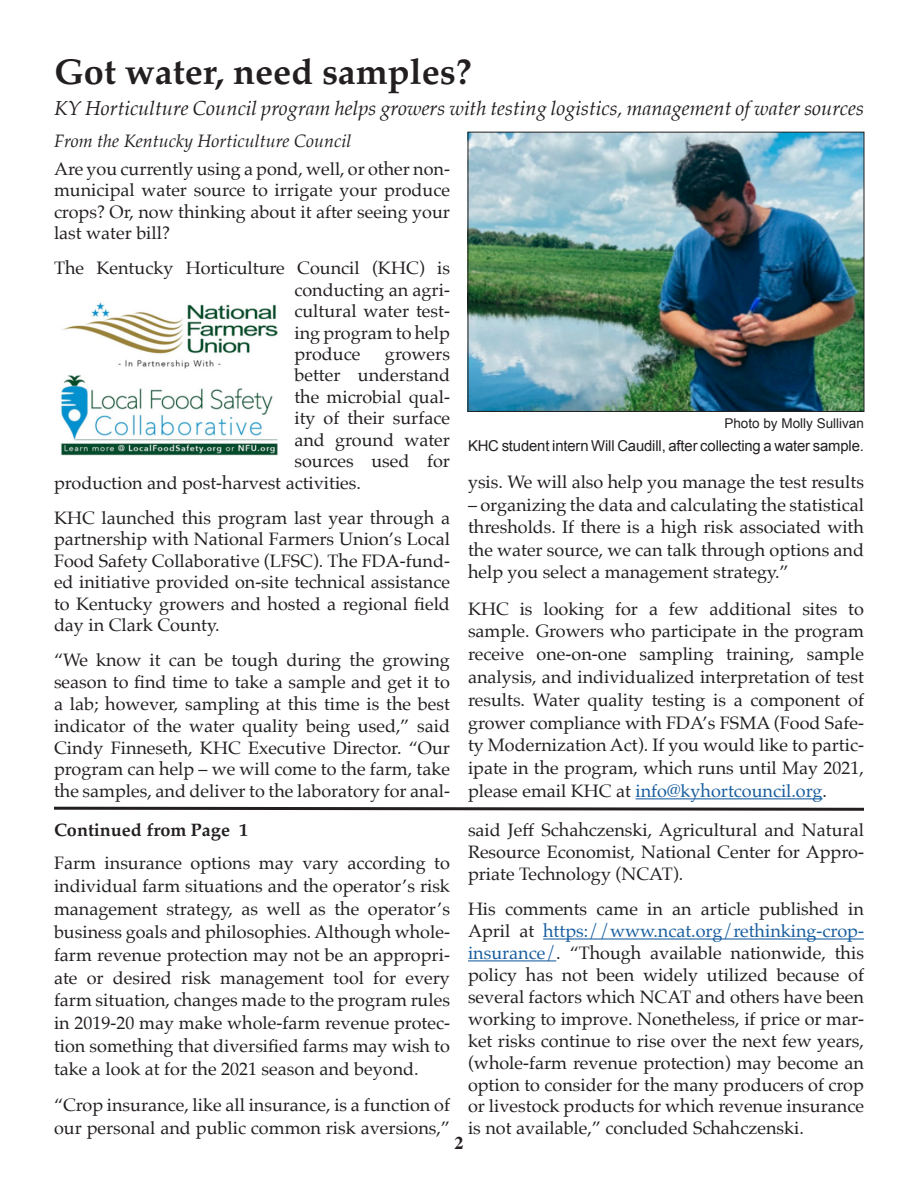
<style>
.page{position:relative;width:918px;height:1188px;background:#fff}
.page>*{position:absolute;margin:0;border:0;box-sizing:border-box;transform-origin:0 0}
.t1{font:700 36px "Palatino";color:#231f20}
.t2{font:italic 20.25px "Palatino";color:#231f20}
.t3{font:18px/21.9px "Palatino";color:#231f20;text-align:justify}
.t4{font:italic 18px "Palatino";color:#231f20}
.t5{font:700 18px "Palatino";color:#231f20}
.t6{font:700 18px "Times";color:#231f20}
.t7{font:15px "Arial";letter-spacing:-.01em;color:#231f20}
.t8{font:13.5px "Arial";color:#231f20}
.s1{color:#175d9e}
</style>
<div class="page">
<hr style="left:543px;top:938px;width:321px;height:2px;background:#175d9e">
<hr style="left:468px;top:960px;width:88px;height:1px;background:#175d9e">
<svg style="left:54px;top:806px;width:810px;height:5px"></svg>
<hr style="left:636px;top:798px;width:187px;height:1px;background:#175d9e">
<img style="left:470px;top:134px;width:392px;height:276px">
<div style="left:468px;top:132px;width:396px;height:280px;border:1px solid #231f20"></div>
<img style="left:60px;top:302px;width:218px;height:154px">
<p class="t1" style="left:54px;top:41px;width:419px">Got water, need samples?</p>
<p class="t2" style="left:54px;top:91px;width:811px">KY Horticulture Council program helps growers with testing logistics, management of water sources</p>
<p class="t4" style="left:54px;top:125px;width:299px">From the Kentucky Horticulture Council</p>
<p class="t3" style="left:54px;top:158px;width:398px;line-height:21.5px">Are you currently using a pond, well, or other non&shy;municipal water source to irrigate your produce crops? Or, now thinking about it after seeing your last water bill?</p>
<p class="t3" style="left:294px;top:257px;width:157px;line-height:21.5px;text-indent:-240px">The Kentucky Horticulture Council (KHC) is conducting an agri&shy;cultural water test&shy;ing program to help produce</p>
<p class="t3" style="left:385px;top:343px;width:67px">growers</p>
<p class="t3" style="left:294px;top:364px;width:157px">better understand</p>
<p class="t3" style="left:294px;top:386px;width:157px">the microbial qual-</p>
<p class="t3" style="left:294px;top:407px;width:157px">ity of their surface</p>
<p class="t3" style="left:294px;top:429px;width:157px">and ground water</p>
<p class="t3" style="left:294px;top:450px;width:157px">sources used for</p>
<p class="t3" style="left:54px;top:472px;width:309px">production and post-harvest activities.</p>
<p class="t3" style="left:54px;top:507px;width:398px;line-height:21.5px">KHC launched this program last year through a partnership with National Farmers Union’s Local Food Safety Collaborative (LFSC). The FDA-fund&shy;ed initiative provided on-site technical assistance to Kentucky growers and hosted a regional field day in Clark County.</p>
<p class="t3" style="left:54px;top:649px;width:398px">“We know it can be tough during the growing season to find time to take a sample and get it to a lab; however, sampling at this time is the best indicator of the water quality being used,” said Cindy Finneseth, KHC Executive Director. “Our program can help – we will come to the farm, take the samples, and deliver to the laboratory for anal-</p>
<p class="t8" style="left:724px;top:415px;width:141px">Photo by Molly Sullivan</p>
<p class="t7" style="left:468px;top:436px;width:397px">KHC student intern Will Caudill, after collecting a water sample.</p>
<p class="t3" style="left:468px;top:471px;width:398px">ysis. We will also help you manage the test results</p>
<p class="t3" style="left:468px;top:493px;width:398px;line-height:22.5px">– organizing the data and calculating the statistical thresholds. If there is a high risk associated with the water source, we can talk through options and help you select a management strategy.”</p>
<p class="t3" style="left:468px;top:597px;width:398px;line-height:22.8px">KHC is looking for a few additional sites to sample. Growers who participate in the program receive one-on-one sampling training, sample analysis, and individualized interpretation of test results. Water quality testing is a component of grower compliance with FDA’s FSMA (Food Safe&shy;ty Modernization Act). If you would like to partic&shy;ipate in the program, which runs until May 2021, please email KHC at <span class="s1">info@kyhortcouncil.org</span>.</p>
<p class="t3" style="left:468px;top:819px;width:397px">said Jeff Schahczenski, Agricultural and Natural Resource Economist, National Center for Appro&shy;priate Technology (NCAT).</p>
<p class="t3" style="left:468px;top:898px;width:398px">His comments came in an article published in April at <span class="s1">https://www.ncat.org/rethinking-crop&shy;insurance/</span>. “Though available nationwide, this policy has not been widely utilized because of several factors which NCAT and others have been working to improve. Nonetheless, if price or mar&shy;ket risks continue to rise over the next few years, (whole-farm revenue protection) may become an option to consider for the many producers of crop or livestock products for which revenue insurance is not available,” concluded Schahczenski.</p>
<p class="t5" style="left:54px;top:815px;width:196px">Continued from Page 1</p>
<p class="t3" style="left:54px;top:851px;width:398px;line-height:23px">Farm insurance options may vary according to individual farm situations and the operator’s risk management strategy, as well as the operator’s business goals and philosophies. Although whole&shy;farm revenue protection may not be an appropri&shy;ate or desired risk management tool for every farm situation, changes made to the program rules in 2019-20 may make whole-farm revenue protec&shy;tion something that diversified farms may wish to take a look at for the 2021 season and beyond.</p>
<p class="t3" style="left:54px;top:1094px;width:398px;line-height:23px">“Crop insurance, like all insurance, is a function of our personal and public common risk aversions,”</p>
<p class="t6" style="left:454px;top:1125px;width:10px">2</p>
</div>
